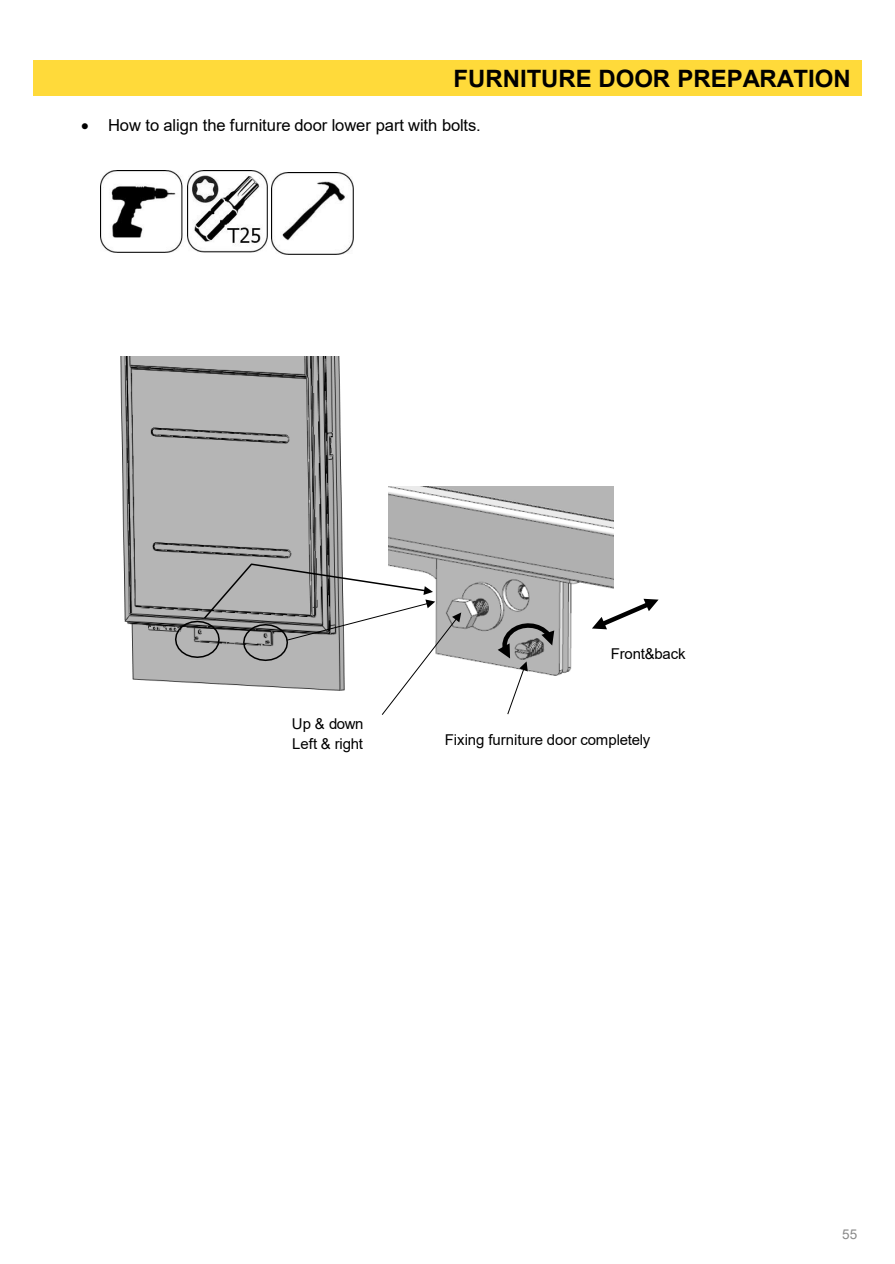
<style>
.page{position:relative;width:895px;height:1264px;background:#fff}
.page>*{position:absolute;margin:0;border:0;box-sizing:border-box;transform-origin:0 0}
.t1{font:700 24px "Arial";color:#000}
.t2{font:16.5px "Arial";color:#000}
.t3{font:15px/20.4px "Arial";letter-spacing:-.005em;color:#000}
.t4{font:13.5px "Arial";color:#898989}
</style>
<div class="page">
<div style="left:33px;top:60px;width:828px;height:35px;background:#ffda3a"></div>
<img style="left:100px;top:170px;width:168px;height:83px">
<img style="left:271px;top:172px;width:82px;height:83px">
<img style="left:120px;top:356px;width:223px;height:326px">
<img style="left:388px;top:486px;width:225px;height:189px">
<svg style="left:497px;top:621px;width:57px;height:94px"></svg>
<svg style="left:591px;top:598px;width:67px;height:32px"></svg>
<svg style="left:174px;top:563px;width:287px;height:152px"></svg>
<h1 class="t1" style="left:453px;top:61px;width:398px">FURNITURE DOOR PREPARATION</h1>
<p class="t2" style="left:81px;top:113px;width:401px">• How to align the furniture door lower part with bolts.</p>
<p class="t3" style="left:610px;top:643px;width:76px">Front&amp;back</p>
<p class="t3" style="left:292px;top:713px;width:73px">Up &amp; down<br>Left &amp; right</p>
<p class="t3" style="left:444px;top:729px;width:207px">Fixing furniture door completely</p>
<p class="t4" style="left:841px;top:1225px;width:17px">55</p>
</div>
